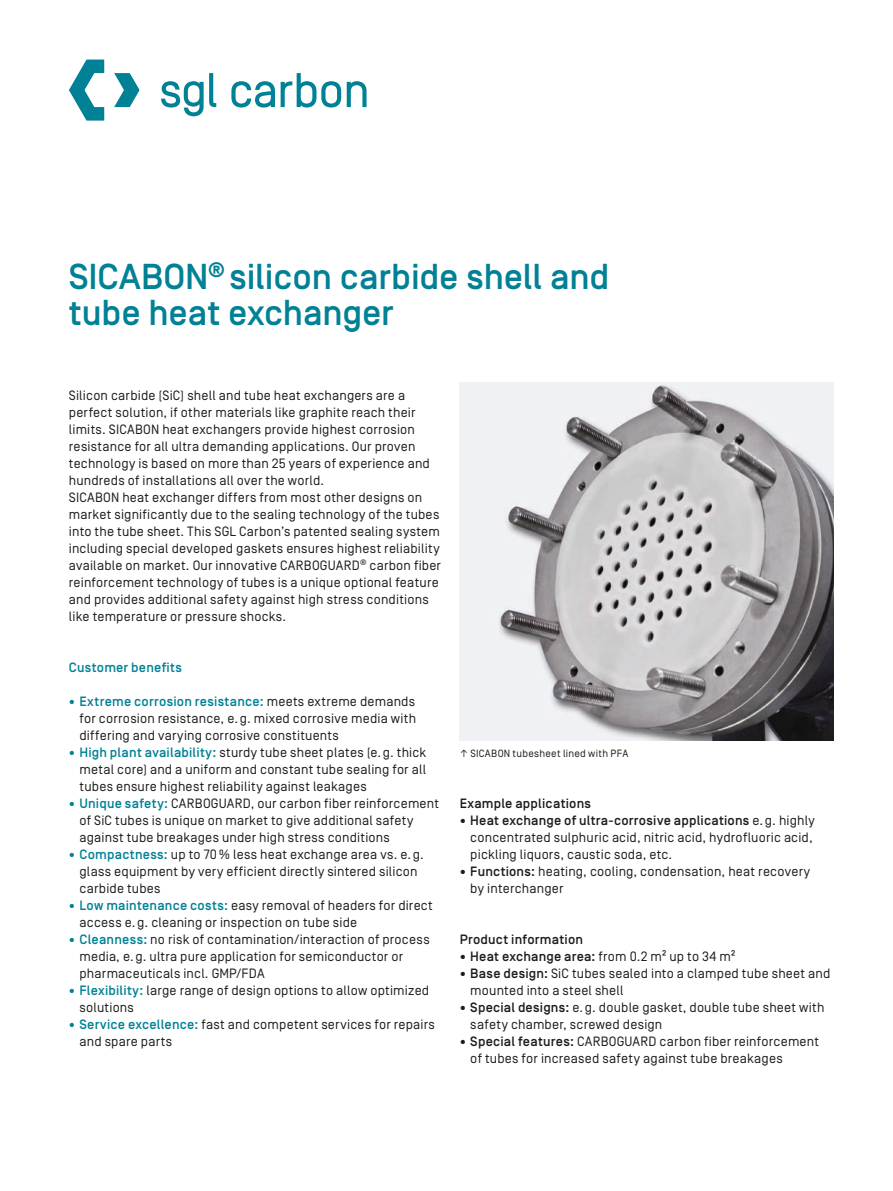
<style>
.page{position:relative;width:893px;height:1191px;background:#fff}
.page>*{position:absolute;margin:0;border:0;box-sizing:border-box;transform-origin:0 0}
.t1{font:500 36px/36px "Simplon Norm";letter-spacing:-.005em;color:#008195}
.t2{font:13.5px/17px "Simplon Norm";letter-spacing:.015em;color:#1c1c1b}
.t3{font:500 13.5px "Simplon Norm";letter-spacing:.015em;color:#1c1c1b}
.t4{font:500 13.5px "Simplon Norm";letter-spacing:.015em;color:#008195}
.t5{font:10.5px "Simplon Norm";letter-spacing:.025em;color:#1c1c1b}
.s1{font-weight:500;color:#008195}
.s2{font-weight:500}
.s3{font-weight:400}
</style>
<div class="page">
<svg style="left:69px;top:60px;width:298px;height:61px"></svg>
<img style="left:460px;top:383px;width:373px;height:357px">
<h1 class="t1" style="left:69px;top:260px;width:542px">SICABON<sup>®</sup> silicon carbide shell and tube heat exchanger</h1>
<p class="t2" style="left:69px;top:387px;width:374px">Silicon carbide (SiC) shell and tube heat exchangers are a perfect solution, if other materials like graphite reach their limits. SICABON heat exchangers provide highest corrosion resistance for all ultra demanding applications. Our proven technology is based on more than 25 years of experience and hundreds of installations all over the world.<br>SICABON heat exchanger differs from most other designs on market significantly due to the sealing technology of the tubes into the tube sheet. This SGL Carbon’s patented sealing system including special developed gaskets ensures highest reliability available on market. Our innovative CARBOGUARD<sup>®</sup> carbon fiber reinforcement technology of tubes is a unique optional feature and provides additional safety against high stress conditions like temperature or pressure shocks.</p>
<p class="t4" style="left:69px;top:660px;width:115px">Customer benefits</p>
<p class="t2" style="left:80px;top:693px;width:338px;text-align:justify;text-indent:-11px"><sup>●</sup> <span class="s1">Extreme corrosion resistance:</span> meets extreme demands for corrosion resistance, e.g. mixed corrosive media with differing and varying corrosive constituents</p>
<p class="t2" style="left:80px;top:744px;width:348px;text-align:justify;text-indent:-11px"><sup>●</sup> <span class="s1">High plant availability:</span> sturdy tube sheet plates (e.g. thick metal core) and a uniform and constant tube sealing for all tubes ensure highest reliability against leakages</p>
<p class="t2" style="left:80px;top:795px;width:361px;text-indent:-11px"><sup>●</sup> <span class="s1">Unique safety:</span> CARBOGUARD, our carbon fiber reinforcement of SiC tubes is unique on market to give additional safety against tube breakages under high stress conditions</p>
<p class="t2" style="left:80px;top:846px;width:346px;text-indent:-11px"><sup>●</sup> <span class="s1">Compactness:</span> up to 70% less heat exchange area vs. e.g. glass equipment by very efficient directly sintered silicon carbide tubes</p>
<p class="t2" style="left:80px;top:897px;width:355px;text-indent:-11px"><sup>●</sup> <span class="s1">Low maintenance costs:</span> easy removal of headers for direct access e.g. cleaning or inspection on tube side</p>
<p class="t2" style="left:80px;top:931px;width:352px;text-indent:-11px"><sup>●</sup> <span class="s1">Cleanness:</span> no risk of contamination/interaction of process media, e.g. ultra pure application for semiconductor or pharmaceuticals incl. GMP/FDA</p>
<p class="t2" style="left:80px;top:982px;width:351px;text-indent:-11px"><sup>●</sup> <span class="s1">Flexibility:</span> large range of design options to allow optimized solutions</p>
<p class="t2" style="left:80px;top:1016px;width:357px;text-indent:-11px"><sup>●</sup> <span class="s1">Service excellence:</span> fast and competent services for repairs and spare parts</p>
<p class="t5" style="left:460px;top:748px;width:170px">↑ SICABON tubesheet lined with PFA</p>
<p class="t3" style="left:460px;top:796px;width:133px">Example applications</p>
<p class="t2" style="left:470px;top:812px;width:346px;text-indent:-11px"><sup>●</sup> <span class="s2">Heat exchange of ultra-corrosive applications</span> e.g. highly concentrated sulphuric acid, nitric acid, hydrofluoric acid, pickling liquors, caustic soda, etc.</p>
<p class="t2" style="left:470px;top:863px;width:341px;text-indent:-11px"><sup>●</sup> <span class="s2">Functions:</span> heating, cooling, condensation, heat recovery by interchanger</p>
<p class="t3" style="left:460px;top:932px;width:125px">Product information</p>
<p class="t3" style="left:460px;top:949px;width:277px"><sup>●</sup> Heat exchange area: <span class="s3">from 0.2 m² up to 34 m²</span></p>
<p class="t2" style="left:470px;top:965px;width:362px;text-indent:-11px"><sup>●</sup> <span class="s2">Base design:</span> SiC tubes sealed into a clamped tube sheet and mounted into a steel shell</p>
<p class="t2" style="left:470px;top:999px;width:356px;text-indent:-11px"><sup>●</sup> <span class="s2">Special designs:</span> e.g. double gasket, double tube sheet with safety chamber, screwed design</p>
<p class="t2" style="left:470px;top:1033px;width:350px;text-indent:-11px"><sup>●</sup> <span class="s2">Special features:</span> CARBOGUARD carbon fiber reinforcement of tubes for increased safety against tube breakages</p>
</div>
